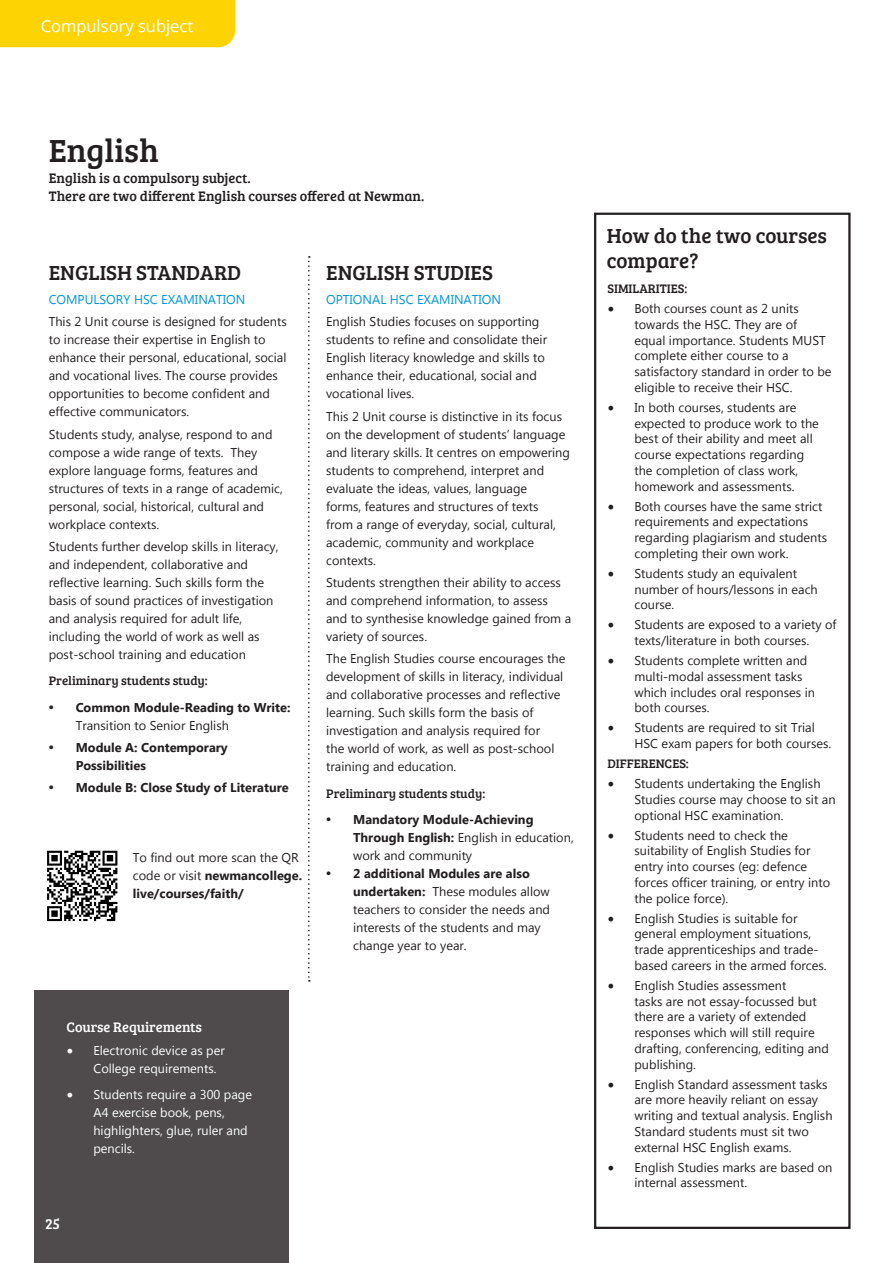
<style>
.page{position:relative;width:893px;height:1263px;background:#fff}
.page>*{position:absolute;margin:0;border:0;box-sizing:border-box;transform-origin:0 0}
.t1{font:33px "Bree Serif";color:#231f20}
.t2{font:21px/25.2px "Bree Serif";color:#231f20}
.t3{font:16.5px "Open Sans";color:#fff}
.t4{font:15px "Bree Serif";color:#fff}
.t5{font:14.25px "Bree Serif";color:#231f20}
.t6{font:14.25px "Bree Serif";color:#fff}
.t7{font:12.75px/18px "Microsoft New Tai Lue";color:#231f20}
.t8{font:700 12.75px/18px "Microsoft New Tai Lue";color:#231f20}
.t9{font:12.75px/18px "Microsoft New Tai Lue";color:#fff}
.t10{font:12.75px "Bree Serif";color:#231f20}
.t11{font:12.75px "Microsoft New Tai Lue";color:#0095d9}
.s1{font-family:"Myriad Pro";font-weight:400;font-size:18px}
.s2{font-weight:400}
.s3{font-weight:700}
.s4{font-family:"Myriad Pro";font-size:18px}
.s5{font-family:"Minion Pro";font-size:18px}
</style>
<div class="page">
<div style="left:34px;top:990px;width:255px;height:273px;background:#4f4b4c"></div>
<svg style="left:308px;top:256px;width:2px;height:725px"></svg>
<svg style="left:594px;top:212px;width:257px;height:1017px"></svg>
<div style="left:0;top:0;width:235px;height:47px;background:#fed304"></div>
<svg style="left:47px;top:851px;width:70px;height:70px"></svg>
<p class="t3" style="left:41px;top:15px;width:154px">Compulsory subject</p>
<p class="t1" style="left:49px;top:127px;width:112px">English</p>
<p class="t5" style="left:49px;top:168px;width:204px">English is a compulsory subject.</p>
<p class="t5" style="left:49px;top:186px;width:377px">There are two different English courses offered at Newman.</p>
<p class="t2" style="left:49px;top:259px;width:194px">ENGLISH STANDARD</p>
<p class="t2" style="left:326px;top:259px;width:168px">ENGLISH STUDIES</p>
<p class="t11" style="left:49px;top:292px;width:198px">COMPULSORY HSC EXAMINATION</p>
<p class="t7" style="left:49px;top:314px;width:240px">This 2 Unit course is designed for students to increase their expertise in English to enhance their personal, educational, social and vocational lives. The course provides opportunities to become confident and effective communicators.</p>
<p class="t7" style="left:49px;top:426px;width:236px">Students study, analyse, respond to and compose a wide range of texts. They explore language forms, features and structures of texts in a range of academic, personal, social, historical, cultural and workplace contexts.</p>
<p class="t7" style="left:49px;top:538px;width:231px">Students further develop skills in literacy, and independent, collaborative and reflective learning. Such skills form the basis of sound practices of investigation and analysis required for adult life, including the world of work as well as post-school training and education</p>
<p class="t10" style="left:49px;top:672px;width:161px">Preliminary students study:</p>
<p class="t8" style="left:76px;top:699px;width:216px;text-indent:-27px"><span class="s1">•</span> Common Module-Reading to Write:<br><span class="s2">Transition to Senior English</span></p>
<p class="t8" style="left:76px;top:740px;width:154px;text-indent:-27px"><span class="s1">•</span> Module A: Contemporary<br>Possibilities</p>
<p class="t8" style="left:49px;top:780px;width:242px"><span class="s1">•</span> Module B: Close Study of Literature</p>
<p class="t7" style="left:133px;top:850px;width:171px">To find out more scan the QR code or visit <span class="s3">newmancollege. live/courses/faith/</span></p>
<p class="t11" style="left:326px;top:292px;width:176px">OPTIONAL HSC EXAMINATION</p>
<p class="t7" style="left:326px;top:314px;width:222px">English Studies focuses on supporting students to refine and consolidate their English literacy knowledge and skills to enhance their, educational, social and vocational lives.</p>
<p class="t7" style="left:326px;top:408px;width:245px">This 2 Unit course is distinctive in its focus on the development of students’ language and literary skills. It centres on empowering students to comprehend, interpret and evaluate the ideas, values, language<br>forms, features and structures of texts<br>from a range of everyday, social, cultural, academic, community and workplace contexts.</p>
<p class="t7" style="left:326px;top:574px;width:247px">Students strengthen their ability to access and comprehend information, to assess and to synthesise knowledge gained from a variety of sources.</p>
<p class="t7" style="left:326px;top:651px;width:241px">The English Studies course encourages the development of skills in literacy, individual and collaborative processes and reflective learning. Such skills form the basis of investigation and analysis required for<br>the world of work, as well as post-school training and education.</p>
<p class="t10" style="left:326px;top:784px;width:161px">Preliminary students study:</p>
<p class="t8" style="left:353px;top:812px;width:222px;text-indent:-27px"><span class="s1">•</span> Mandatory Module-Achieving<br>Through English: <span class="s2">English in education, work and community</span></p>
<p class="t7" style="left:353px;top:866px;width:198px;text-indent:-27px"><span class="s4">•</span> <span class="s3">2 additional Modules are also undertaken:</span> These modules allow teachers to consider the needs and interests of the students and may change year to year.</p>
<p class="t6" style="left:66px;top:1017px;width:137px">Course Requirements</p>
<p class="t9" style="left:93px;top:1042px;width:133px;text-indent:-27px"><span class="s5">•</span> Electronic device as per<br>College requirements.</p>
<p class="t9" style="left:93px;top:1087px;width:160px;text-indent:-27px"><span class="s5">•</span> Students require a 300 page<br>A4 exercise book, pens, highlighters, glue, ruler and pencils.</p>
<p class="t4" style="left:45px;top:1212px;width:17px">25</p>
<p class="t2" style="left:607px;top:222px;width:222px">How do the two courses compare?</p>
<p class="t10" style="left:607px;top:279px;width:81px">SIMILARITIES:</p>
<p class="t7" style="left:634px;top:302px;width:199px;line-height:15.8px;text-indent:-27px"><span class="s5">•</span> Both courses count as 2 units towards the HSC. They are of<br>equal importance. Students MUST complete either course to a satisfactory standard in order to be eligible to receive their HSC.</p>
<p class="t7" style="left:634px;top:400px;width:186px;line-height:15.8px;text-indent:-27px"><span class="s5">•</span> In both courses, students are expected to produce work to the best of their ability and meet all course expectations regarding the completion of class work, homework and assessments.</p>
<p class="t7" style="left:634px;top:499px;width:194px;line-height:15.8px;text-indent:-27px"><span class="s5">•</span> Both courses have the same strict requirements and expectations regarding plagiarism and students completing their own work.</p>
<p class="t7" style="left:634px;top:566px;width:185px;line-height:15.8px;text-indent:-27px"><span class="s5">•</span> Students study an equivalent number of hours/lessons in each course.</p>
<p class="t7" style="left:607px;top:618px;width:231px;line-height:15.8px;text-align:center"><span class="s5">•</span> Students are exposed to a variety of texts/literature in both courses.</p>
<p class="t7" style="left:634px;top:654px;width:182px;line-height:15.8px;text-indent:-27px"><span class="s5">•</span> Students complete written and multi-modal assessment tasks which includes oral responses in both courses.</p>
<p class="t7" style="left:634px;top:721px;width:198px;line-height:15.8px;text-indent:-27px"><span class="s5">•</span> Students are required to sit Trial<br>HSC exam papers for both courses.</p>
<p class="t10" style="left:607px;top:754px;width:83px">DIFFERENCES:</p>
<p class="t7" style="left:634px;top:777px;width:203px;line-height:15.8px;text-indent:-27px"><span class="s5">•</span> Students undertaking the English<br>Studies course may choose to sit an optional HSC examination.</p>
<p class="t7" style="left:634px;top:828px;width:197px;line-height:15.8px;text-indent:-27px"><span class="s5">•</span> Students need to check the suitability of English Studies for entry into courses (eg: defence forces officer training, or entry into the police force).</p>
<p class="t7" style="left:634px;top:911px;width:194px;line-height:15.8px;text-indent:-27px"><span class="s5">•</span> English Studies is suitable for general employment situations, trade apprenticeships and trade&shy;based careers in the armed forces.</p>
<p class="t7" style="left:634px;top:978px;width:196px;line-height:15.8px;text-indent:-27px"><span class="s5">•</span> English Studies assessment<br>tasks are not essay-focussed but there are a variety of extended responses which will still require drafting, conferencing, editing and publishing.</p>
<p class="t7" style="left:634px;top:1077px;width:200px;line-height:15.8px;text-indent:-27px"><span class="s5">•</span> English Standard assessment tasks are more heavily reliant on essay writing and textual analysis. English Standard students must sit two external HSC English exams.</p>
<p class="t7" style="left:634px;top:1160px;width:199px;line-height:15.8px;text-indent:-27px"><span class="s5">•</span> English Studies marks are based on internal assessment.</p>
</div>
